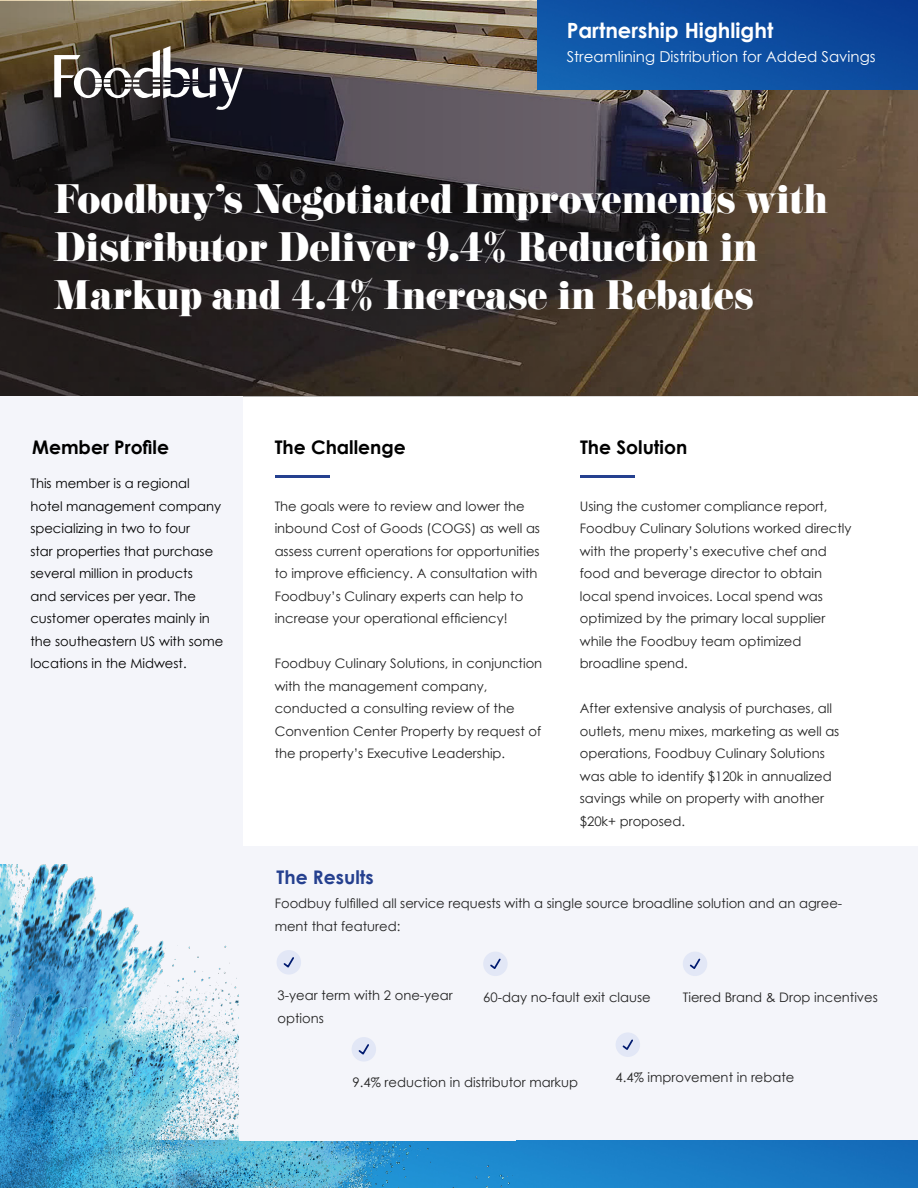
<style>
.page{position:relative;width:918px;height:1188px;background:#fff}
.page>*{position:absolute;margin:0;border:0;box-sizing:border-box;transform-origin:0 0}
.t1{font:36px/48px "Eloquent JF Pro";color:#fff}
.t2{font:700 21px "Century Gothic";color:#fff}
.t3{font:700 18.75px "Century Gothic";color:#000}
.t4{font:700 18.75px "Century Gothic";color:#25408f}
.t5{font:15px "Century Gothic";color:#fff}
.t6{font:13.2px/22.5px "Century Gothic";color:#222}
.t7{font:13.2px/22.5px "Century Gothic";color:#000}
</style>
<div class="page">
<div style="left:0;top:846px;width:918px;height:342px;background:#f4f5fa"></div>
<img style="left:517px;top:1140px;width:401px;height:48px">
<img style="left:0;top:864px;width:517px;height:324px">
<div style="left:240px;top:864px;width:276px;height:276px;background:#f4f5fa"></div>
<svg style="left:0;top:1px;width:918px;height:396px;background:#413833"></svg>
<div style="left:0;top:396px;width:243px;height:468px;background:#f4f5fa"></div>
<svg style="left:54px;top:46px;width:189px;height:64px"></svg>
<hr style="left:275px;top:476px;width:55px;height:2px;background:#25408f">
<hr style="left:580px;top:476px;width:55px;height:2px;background:#25408f">
<img style="left:537px;top:0;width:381px;height:90px">
<div style="left:277px;top:950px;width:24px;height:25px;background:#e2e7f6;border-radius:50%"></div>
<svg style="left:283px;top:957px;width:11px;height:11px"></svg>
<div style="left:483px;top:952px;width:25px;height:24px;background:#e2e7f6;border-radius:50%"></div>
<svg style="left:490px;top:958px;width:11px;height:11px"></svg>
<div style="left:683px;top:952px;width:24px;height:24px;background:#e2e7f6;border-radius:50%"></div>
<svg style="left:689px;top:958px;width:12px;height:11px"></svg>
<div style="left:616px;top:1032px;width:24px;height:25px;background:#e2e7f6;border-radius:50%"></div>
<svg style="left:622px;top:1039px;width:11px;height:11px"></svg>
<div style="left:352px;top:1037px;width:24px;height:25px;background:#e2e7f6;border-radius:50%"></div>
<svg style="left:358px;top:1044px;width:11px;height:11px"></svg>
<h2 class="t2" style="left:567px;top:14px;width:208px">Partnership Highlight</h2>
<p class="t5" style="left:567px;top:46px;width:310px">Streamlining Distribution for Added Savings</p>
<h1 class="t1" style="left:54px;top:177px;width:775px">Foodbuy’s Negotiated Improvements with<br>Distributor Deliver 9.4% Reduction in<br>Markup and 4.4% Increase in Rebates</h1>
<h3 class="t3" style="left:32px;top:433px;width:138px">Member Profile</h3>
<p class="t7" style="left:30px;top:472px;width:194px">This member is a regional hotel management company specializing in two to four<br>star properties that purchase several million in products<br>and services per year. The customer operates mainly in the southeastern US with some locations in the Midwest.</p>
<h3 class="t3" style="left:275px;top:433px;width:133px">The Challenge</h3>
<h3 class="t3" style="left:580px;top:433px;width:109px">The Solution</h3>
<p class="t6" style="left:275px;top:495px;width:267px">The goals were to review and lower the inbound Cost of Goods (COGS) as well as assess current operations for opportunities to improve efficiency. A consultation with Foodbuy’s Culinary experts can help to increase your operational efficiency!</p>
<p class="t6" style="left:275px;top:652px;width:269px">Foodbuy Culinary Solutions, in conjunction with the management company, conducted a consulting review of the Convention Center Property by request of the property’s Executive Leadership.</p>
<h3 class="t4" style="left:277px;top:863px;width:99px">The Results</h3>
<p class="t6" style="left:580px;top:495px;width:273px">Using the customer compliance report, Foodbuy Culinary Solutions worked directly with the property’s executive chef and food and beverage director to obtain local spend invoices. Local spend was optimized by the primary local supplier while the Foodbuy team optimized broadline spend.</p>
<p class="t6" style="left:580px;top:697px;width:261px">After extensive analysis of purchases, all outlets, menu mixes, marketing as well as operations, Foodbuy Culinary Solutions was able to identify $120k in annualized savings while on property with another $20k+ proposed.</p>
<p class="t6" style="left:275px;top:892px;width:569px">Foodbuy fulfilled all service requests with a single source broadline solution and an agree&shy;ment that featured:</p>
<p class="t6" style="left:278px;top:984px;width:177px">3-year term with 2 one-year options</p>
<p class="t6" style="left:483px;top:985px;width:169px">60-day no-fault exit clause</p>
<p class="t6" style="left:683px;top:985px;width:197px">Tiered Brand &amp; Drop incentives</p>
<p class="t6" style="left:353px;top:1071px;width:227px">9.4% reduction in distributor markup</p>
<p class="t6" style="left:616px;top:1066px;width:180px">4.4% improvement in rebate</p>
</div>
